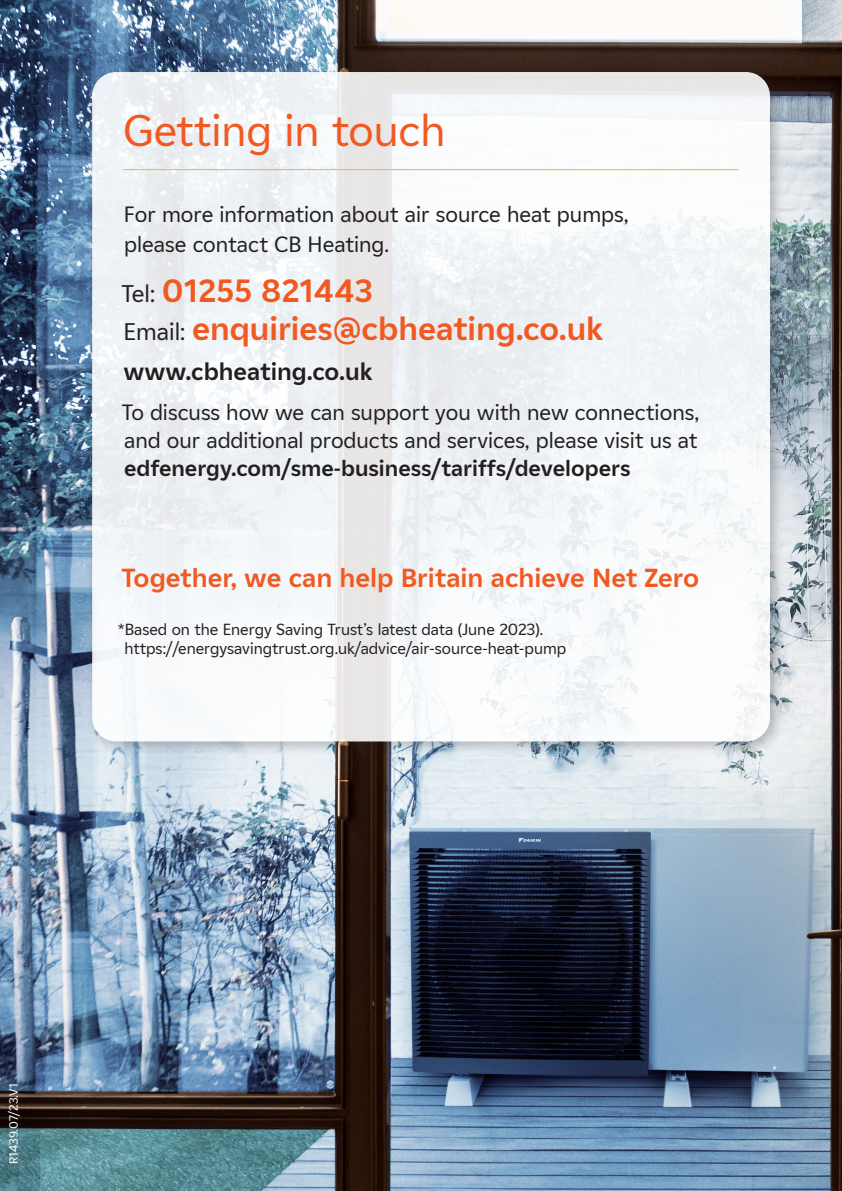
<style>
.page{position:relative;width:842px;height:1191px;background:#fff}
.page>*{position:absolute;margin:0;border:0;box-sizing:border-box;transform-origin:0 0}
.t1{font:44px "EDF2020";color:#f15921}
.t2{font:700 32px "EDF2020";color:#f15921}
.t3{font:700 26px "EDF2020";color:#f15921}
.t4{font:700 24px "EDF2020";color:#231f20}
.t5{font:22px/28.4px "EDF2020";color:#231f20}
.t6{font:16px/19.2px "EDF2020";color:#231f20}
.t7{font:12px "EDF2020";color:#fff}
.s1{font-weight:400;font-size:24px;color:#231f20}
.s2{font-weight:700}
</style>
<div class="page">
<img style="left:0;top:0;width:842px;height:1191px">
<div style="left:85px;top:65px;width:700px;height:691px;background:#231f20;opacity:.3"></div>
<svg style="left:92px;top:72px;width:678px;height:669px;fill:#f2f6f9"></svg>
<hr style="left:123px;top:169px;width:615px;height:1px;background:#fbb416">
<p class="t1" style="left:123px;top:100px;width:324px">Getting in touch</p>
<p class="t5" style="left:124px;top:198px;width:506px;line-height:30px">For more information about air source heat pumps, please contact CB Heating.</p>
<p class="t2" style="left:121px;top:268px;width:253px"><span class="s1">Tel:</span> 01255 821443</p>
<p class="t2" style="left:124px;top:306px;width:481px"><span class="s1">Email:</span> enquiries@cbheating.co.uk</p>
<p class="t4" style="left:124px;top:355px;width:250px">www.cbheating.co.uk</p>
<p class="t5" style="left:122px;top:397px;width:579px;text-align:justify">To discuss how we can support you with new connections, and our additional products and services, please visit us at <span class="s2">edfenergy.com/sme-business/tariffs/developers</span></p>
<p class="t3" style="left:122px;top:559px;width:579px">Together, we can help Britain achieve Net Zero</p>
<p class="t6" style="left:125px;top:619px;width:443px;text-indent:-7px">*Based on the Energy Saving Trust’s latest data (June 2023). https://energysavingtrust.org.uk/advice/air-source-heat-pump</p>
<p class="t7" style="left:5px;top:1164px;width:82px;rotate:-90deg">R1439.07/23.V1</p>
</div>
